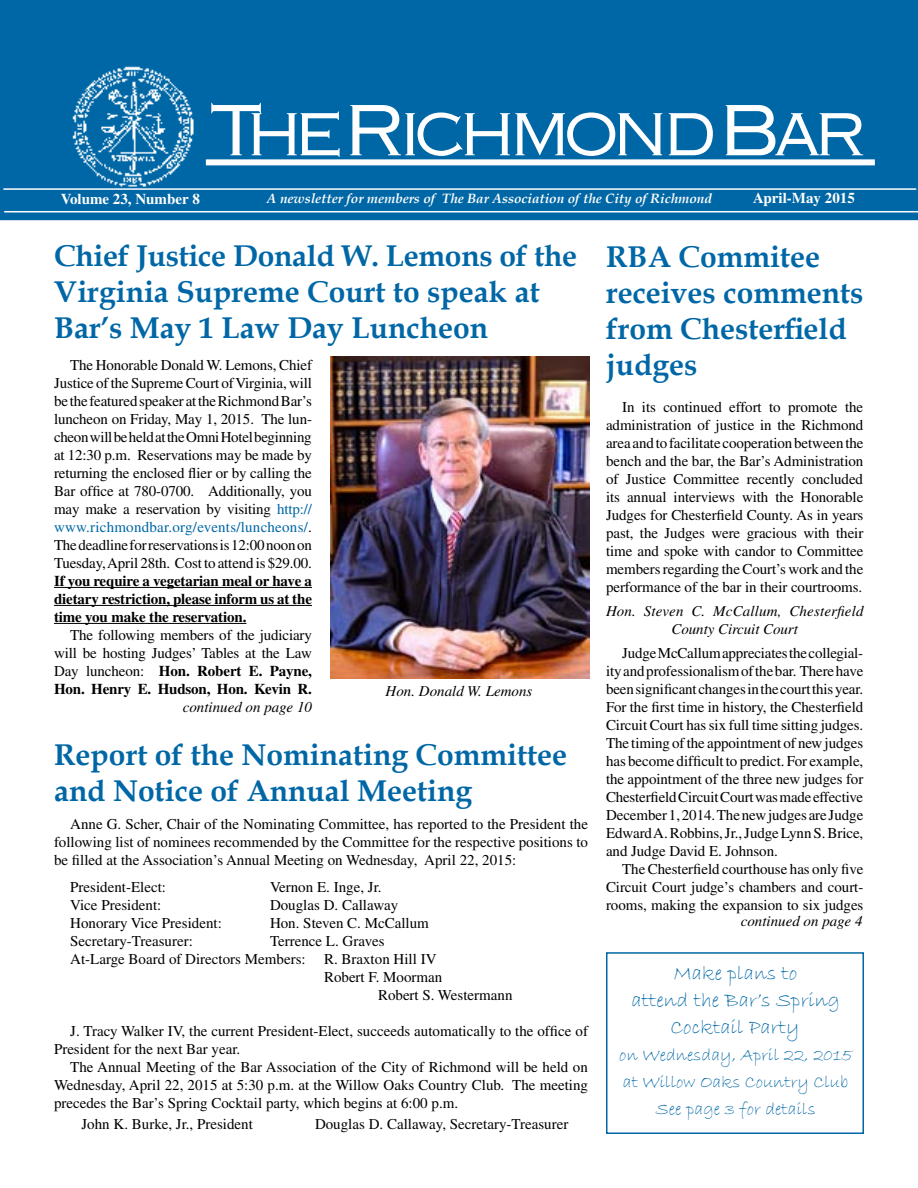
<style>
.page{position:relative;width:918px;height:1188px;background:#fff}
.page>*{position:absolute;margin:0;border:0;box-sizing:border-box;transform-origin:0 0}
.t1{font:69px "Copperplate Thirty Two AB";letter-spacing:-.095em;color:#fff}
.t2{font:700 30px/36px "Book Antiqua";color:#0067a6}
.t3{font:21px/27px "Bradley Hand ITC";color:#0067a6;text-align:center}
.t4{font:18px/27px "Bradley Hand ITC";color:#0067a6;text-align:center}
.t5{font:15px/18px "Times";color:#000;text-align:justify}
.t6{font:italic 15px/18px "Times";color:#000;text-align:center}
.t7{font:700 15px/18px "Times";letter-spacing:-.01em;color:#000;text-align:justify}
.t8{font:700 15px "Times";color:#fff}
.t9{font:italic 700 13.5px "Book Antiqua";color:#fff}
.s1{color:#0067a6}
.s2{font-weight:700}
</style>
<div class="page">
<div style="left:0;top:0;width:918px;height:220px;background:#0067a6"></div>
<div style="left:206px;top:159px;width:669px;height:6px;background:#fff"></div>
<hr style="left:4px;top:211px;width:914px;height:1px;background:#fff">
<hr style="left:3px;top:188px;width:913px;height:2px;background:#fff">
<hr style="left:54px;top:587px;width:258px;height:1px;background:#000">
<hr style="left:54px;top:605px;width:258px;height:1px;background:#000">
<hr style="left:54px;top:623px;width:192px;height:1px;background:#000">
<div style="left:63px;top:64px;width:139px;height:124px;background:#0067a6"></div>
<img style="left:72px;top:66px;width:122px;height:121px">
<img style="left:330px;top:356px;width:259px;height:322px">
<div style="left:606px;top:952px;width:258px;height:182px;border:2px solid #0067a6"></div>
<h1 class="t1" style="left:209px;top:89px;width:660px">The Richmond Bar</h1>
<p class="t8" style="left:61px;top:190px;width:141px">Volume 23, Number 8</p>
<p class="t9" style="left:267px;top:189px;width:447px">A newsletter for members of The Bar Association of the City of Richmond</p>
<p class="t8" style="left:753px;top:189px;width:103px">April-May 2015</p>
<h2 class="t2" style="left:54px;top:238px;width:525px">Chief Justice Donald W. Lemons of the<br>Virginia Supreme Court to speak at<br>Bar’s May 1 Law Day Luncheon</h2>
<p class="t5" style="left:54px;top:356px;width:260px;text-indent:16px">The Honorable Donald W. Lemons, Chief Justice of the Supreme Court of Virginia, will be the featured speaker at the Richmond Bar’s luncheon on Friday, May 1, 2015. The lun&shy;cheon will be held at the Omni Hotel beginning at 12:30 p.m. Reservations may be made by returning the enclosed flier or by calling the Bar office at 780-0700. Additionally, you may make a reservation by visiting <span class="s1">http:// www.richmondbar.org/events/luncheons/</span>.<br>The deadline for reservations is 12:00 noon on Tuesday, April 28th. Cost to attend is $29.00.</p>
<p class="t7" style="left:54px;top:572px;width:260px">If you require a vegetarian meal or have a dietary restriction, please inform us at the time you make the reservation.</p>
<p class="t5" style="left:54px;top:626px;width:259px;text-indent:16px">The following members of the judiciary will be hosting Judges’ Tables at the Law Day luncheon: <span class="s2">Hon. Robert E. Payne, Hon. Henry E. Hudson, Hon. Kevin R.</span></p>
<h2 class="t2" style="left:606px;top:238px;width:259px">RBA Commitee receives comments from Chesterfield judges</h2>
<p class="t5" style="left:606px;top:398px;width:259px;text-indent:16px">In its continued effort to promote the administration of justice in the Richmond area and to facilitate cooperation between the bench and the bar, the Bar’s Administration of Justice Committee recently concluded its annual interviews with the Honorable Judges for Chesterfield County. As in years past, the Judges were gracious with their time and spoke with candor to Committee members regarding the Court’s work and the performance of the bar in their courtrooms.</p>
<p class="t6" style="left:606px;top:602px;width:259px">Hon. Steven C. McCallum, Chesterfield<br>County Circuit Court</p>
<p class="t5" style="left:606px;top:644px;width:259px;text-indent:16px">Judge McCallum appreciates the collegial&shy;ity and professionalism of the bar. There have been significant changes in the court this year.<br>For the first time in history, the Chesterfield Circuit Court has six full time sitting judges.<br>The timing of the appointment of new judges has become difficult to predict. For example, the appointment of the three new judges for Chesterfield Circuit Court was made effective December 1, 2014. The new judges are Judge Edward A. Robbins, Jr., Judge Lynn S. Brice, and Judge David E. Johnson.</p>
<p class="t5" style="left:606px;top:860px;width:259px;text-indent:16px">The Chesterfield courthouse has only five Circuit Court judge’s chambers and court&shy;rooms, making the expansion to six judges</p>
<p class="t6" style="left:386px;top:682px;width:148px">Hon. Donald W. Lemons</p>
<p class="t6" style="left:183px;top:698px;width:131px">continued on page 10</p>
<h2 class="t2" style="left:54px;top:737px;width:515px">Report of the Nominating Committee and Notice of Annual Meeting</h2>
<p class="t5" style="left:54px;top:815px;width:536px;text-indent:16px">Anne G. Scher, Chair of the Nominating Committee, has reported to the President the following list of nominees recommended by the Committee for the respective positions to be filled at the Association’s Annual Meeting on Wednesday, April 22, 2015:</p>
<p class="t5" style="left:70px;top:878px;width:97px">President-Elect:</p>
<p class="t5" style="left:270px;top:878px;width:113px">Vernon E. Inge, Jr.</p>
<p class="t5" style="left:70px;top:896px;width:93px">Vice President:</p>
<p class="t5" style="left:270px;top:896px;width:130px">Douglas D. Callaway</p>
<p class="t5" style="left:70px;top:914px;width:153px">Honorary Vice President:</p>
<p class="t5" style="left:270px;top:914px;width:160px">Hon. Steven C. McCallum</p>
<p class="t5" style="left:70px;top:932px;width:124px">Secretary-Treasurer:</p>
<p class="t5" style="left:270px;top:932px;width:116px">Terrence L. Graves</p>
<p class="t5" style="left:70px;top:950px;width:368px">At-Large Board of Directors Members: R. Braxton Hill IV</p>
<p class="t5" style="left:324px;top:968px;width:120px">Robert F. Moorman</p>
<p class="t5" style="left:378px;top:986px;width:136px">Robert S. Westermann</p>
<p class="t5" style="left:54px;top:1022px;width:536px;text-indent:16px">J. Tracy Walker IV, the current President-Elect, succeeds automatically to the office of<br>President for the next Bar year.</p>
<p class="t5" style="left:54px;top:1058px;width:536px;text-indent:16px">The Annual Meeting of the Bar Association of the City of Richmond will be held on Wednesday, April 22, 2015 at 5:30 p.m. at the Willow Oaks Country Club. The meeting precedes the Bar’s Spring Cocktail party, which begins at 6:00 p.m.</p>
<p class="t5" style="left:81px;top:1115px;width:173px">John K. Burke, Jr., President</p>
<p class="t5" style="left:315px;top:1115px;width:255px">Douglas D. Callaway, Secretary-Treasurer</p>
<p class="t6" style="left:741px;top:912px;width:123px">continued on page 4</p>
<h3 class="t3" style="left:631px;top:961px;width:210px">Make plans to<br>attend the Bar’s Spring<br>Cocktail Party</h3>
<p class="t4" style="left:619px;top:1042px;width:234px">on Wednesday, April 22, 2015 at Willow Oaks Country Club<br>See page 3 for details</p>
</div>
